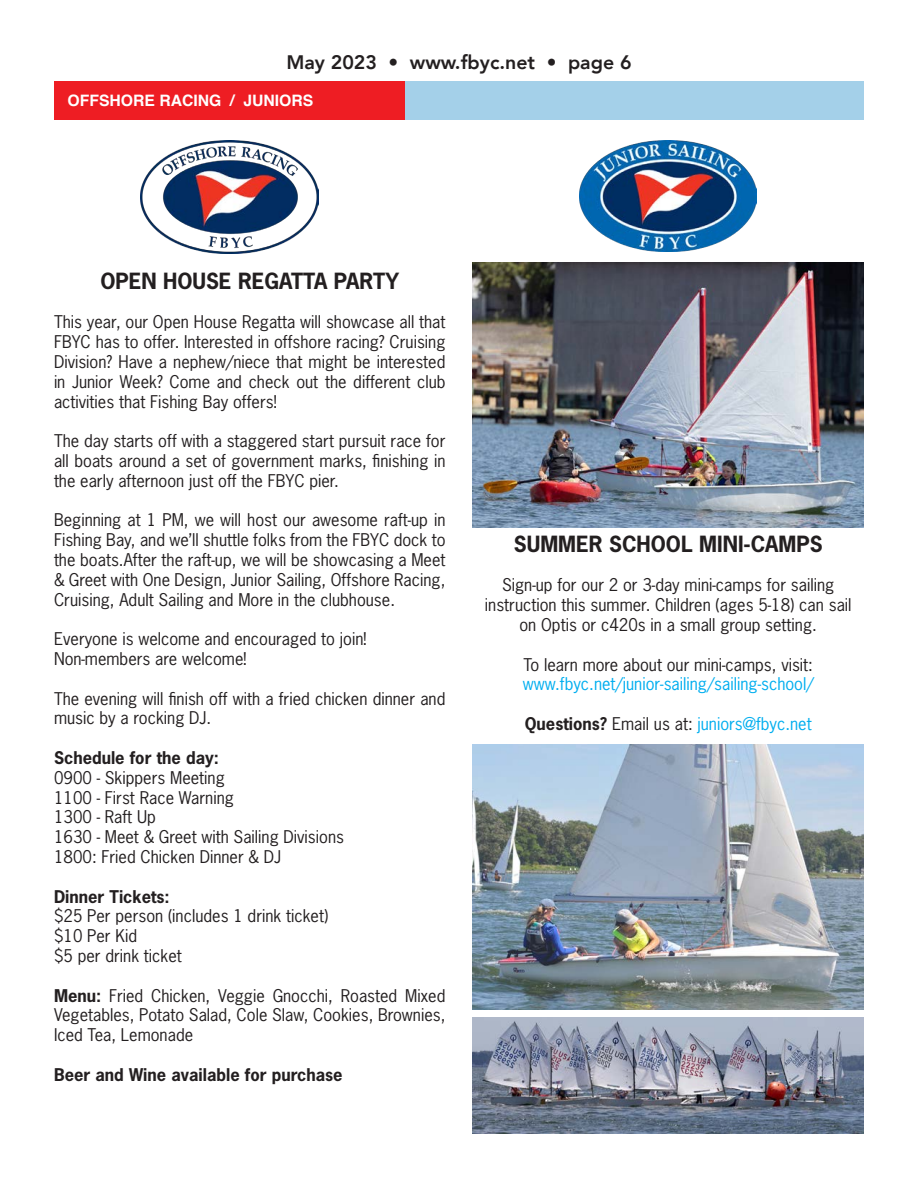
<style>
.page{position:relative;width:918px;height:1188px;background:#fff}
.page>*{position:absolute;margin:0;border:0;box-sizing:border-box;transform-origin:0 0}
.t1{font:700 21px "News Gothic Std";color:#231f20}
.t2{font:800 19.5px "Avenir";color:#231f20}
.t3{font:16.5px/19.8px "News Gothic Std";color:#231f20;text-align:justify}
.t4{font:16.5px "News Gothic Std";color:#00aeef}
.t5{font:700 16.5px "News Gothic Std";color:#231f20}
.Arial-rev{font:700 15.75px "Helvetica";color:#fff}
.s1{font-weight:700}
.s2{font-weight:700;color:#231f20}
.s3{color:#231f20}
</style>
<div class="page">
<div style="left:400px;top:81px;width:464px;height:39px;background:#a4d0e9"></div>
<div style="left:54px;top:81px;width:351px;height:39px;background:#ee1d23"></div>
<img style="left:472px;top:263px;width:392px;height:264px">
<img style="left:472px;top:745px;width:392px;height:264px">
<img style="left:580px;top:141px;width:177px;height:110px">
<img style="left:141px;top:141px;width:177px;height:112px">
<img style="left:472px;top:1017px;width:392px;height:117px">
<p class="t2" style="left:286px;top:47px;width:347px">May 2023 • www.fbyc.net • page 6</p>
<p class="Arial-rev" style="left:68px;top:88px;width:247px">OFFSHORE RACING / JUNIORS</p>
<p class="t1" style="left:100px;top:267px;width:300px">OPEN HOUSE REGATTA PARTY</p>
<p class="t3" style="left:54px;top:312px;width:393px">This year, our Open House Regatta will showcase all that FBYC has to offer. Interested in offshore racing? Cruising Division? Have a nephew/niece that might be interested in Junior Week? Come and check out the different club activities that Fishing Bay offers!</p>
<p class="t3" style="left:54px;top:431px;width:393px">The day starts off with a staggered start pursuit race for all boats around a set of government marks, finishing in the early afternoon just off the FBYC pier.</p>
<p class="t3" style="left:54px;top:510px;width:393px">Beginning at 1 PM, we will host our awesome raft-up in Fishing Bay, and we’ll shuttle folks from the FBYC dock to the boats.After the raft-up, we will be showcasing a Meet &amp; Greet with One Design, Junior Sailing, Offshore Racing, Cruising, Adult Sailing and More in the clubhouse.</p>
<p class="t3" style="left:54px;top:629px;width:314px">Everyone is welcome and encouraged to join!</p>
<p class="t3" style="left:54px;top:649px;width:194px">Non-members are welcome!</p>
<p class="t3" style="left:54px;top:688px;width:393px">The evening will finish off with a fried chicken dinner and music by a rocking DJ.</p>
<p class="t5" style="left:54px;top:747px;width:166px">Schedule for the day:</p>
<p class="t3" style="left:54px;top:767px;width:172px">0900 - Skippers Meeting</p>
<p class="t3" style="left:54px;top:787px;width:181px">1100 - First Race Warning</p>
<p class="t3" style="left:54px;top:807px;width:103px">1300 - Raft Up</p>
<p class="t3" style="left:54px;top:827px;width:292px">1630 - Meet &amp; Greet with Sailing Divisions</p>
<p class="t3" style="left:54px;top:847px;width:229px">1800: Fried Chicken Dinner &amp; DJ</p>
<p class="t5" style="left:54px;top:885px;width:117px">Dinner Tickets:</p>
<p class="t3" style="left:54px;top:906px;width:276px">$25 Per person (includes 1 drink ticket)</p>
<p class="t3" style="left:54px;top:926px;width:85px">$10 Per Kid</p>
<p class="t3" style="left:54px;top:946px;width:129px">$5 per drink ticket</p>
<p class="t3" style="left:54px;top:985px;width:393px"><span class="s1">Menu:</span> Fried Chicken, Veggie Gnocchi, Roasted Mixed Vegetables, Potato Salad, Cole Slaw, Cookies, Brownies, Iced Tea, Lemonade</p>
<p class="t5" style="left:54px;top:1064px;width:290px">Beer and Wine available for purchase</p>
<p class="t1" style="left:514px;top:530px;width:310px">SUMMER SCHOOL MINI-CAMPS</p>
<p class="t3" style="left:485px;top:575px;width:368px;text-align:center">Sign-up for our 2 or 3-day mini-camps for sailing instruction this summer. Children (ages 5-18) can sail</p>
<p class="t3" style="left:520px;top:615px;width:299px">on Optis or c420s in a small group setting.</p>
<p class="t3" style="left:523px;top:654px;width:291px">To learn more about our mini-camps, visit:</p>
<p class="t4" style="left:523px;top:673px;width:292px">www.fbyc.net/junior-sailing/sailing-school/</p>
<p class="t4" style="left:525px;top:713px;width:288px"><span class="s2">Questions?</span> <span class="s3">Email us at:</span> juniors@fbyc.net</p>
</div>
